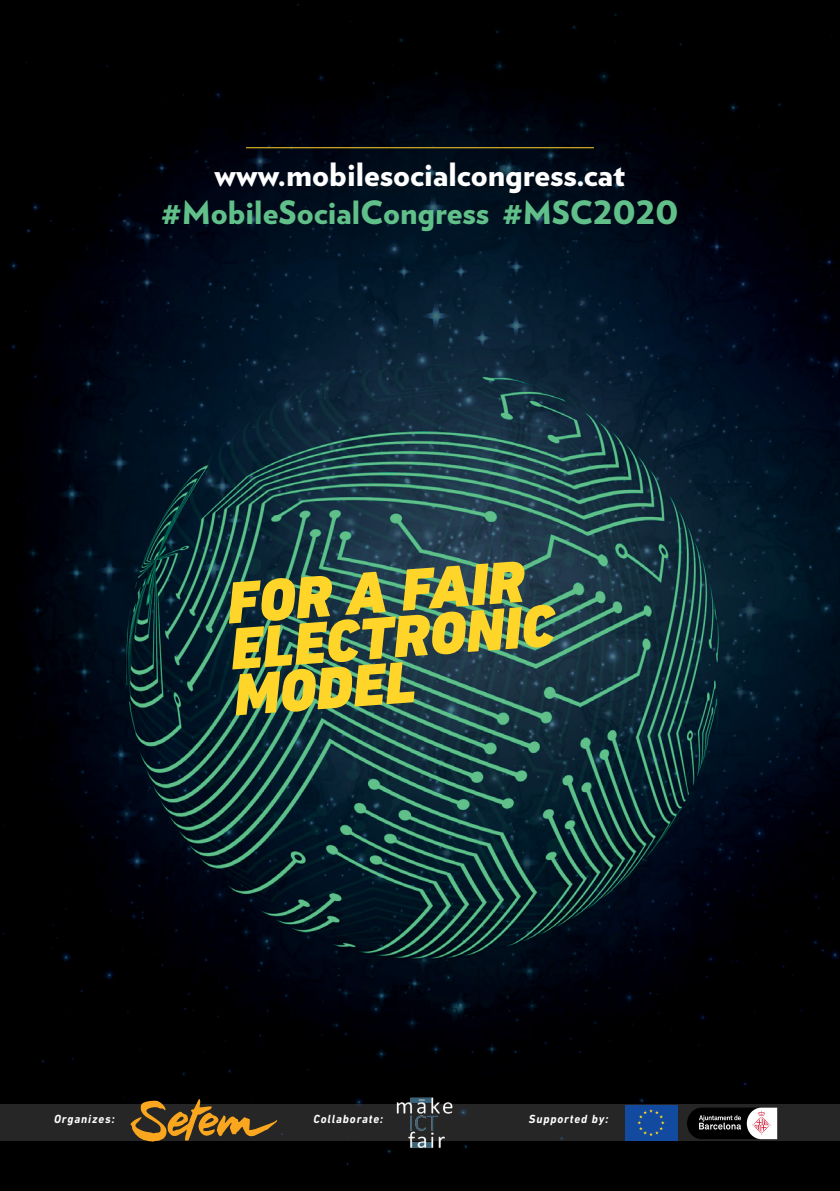
<style>
.page{position:relative;width:840px;height:1191px;background:#fff}
.page>*{position:absolute;margin:0;border:0;box-sizing:border-box;transform-origin:0 0}
.t1{font:italic 900 60px/46.2px "DIN Next LT Pro";color:#ffd529}
.t2{font:900 32px "Verlag";color:#61c089}
.t3{font:900 32px "Verlag";color:#fff}
.t4{font:italic 700 12px "DIN Next LT Pro";letter-spacing:.08em;color:#fff;scale:.96 1}
</style>
<div class="page">
<img style="left:0;top:0;width:839px;height:1191px">
<hr style="left:246px;top:147px;width:347px;height:1px;background:#ffd529">
<div style="left:0;top:1104px;width:839px;height:37px;background:#262626"></div>
<svg style="left:130px;top:1099px;width:147px;height:42px"></svg>
<img style="left:396px;top:1094px;width:58px;height:60px">
<svg style="left:687px;top:1107px;width:89px;height:32px"></svg>
<div style="left:624px;top:1105px;width:53px;height:35px;background:#124a9f"></div>
<svg style="left:637px;top:1109px;width:27px;height:27px"></svg>
<h2 class="t3" style="left:214px;top:148px;width:412px">www.mobilesocialcongress.cat</h2>
<h2 class="t2" style="left:161px;top:186px;width:518px">#MobileSocialCongress #MSC2020</h2>
<h1 class="t1" style="left:225px;top:579px;width:326px;rotate:-4deg">FOR A FAIR<br>ELECTRONIC<br>MODEL</h1>
<p class="t4" style="left:54px;top:1111px;width:64px">Organizes:</p>
<p class="t4" style="left:313px;top:1111px;width:74px">Collaborate:</p>
<p class="t4" style="left:528px;top:1111px;width:84px">Supported by:</p>
</div>
